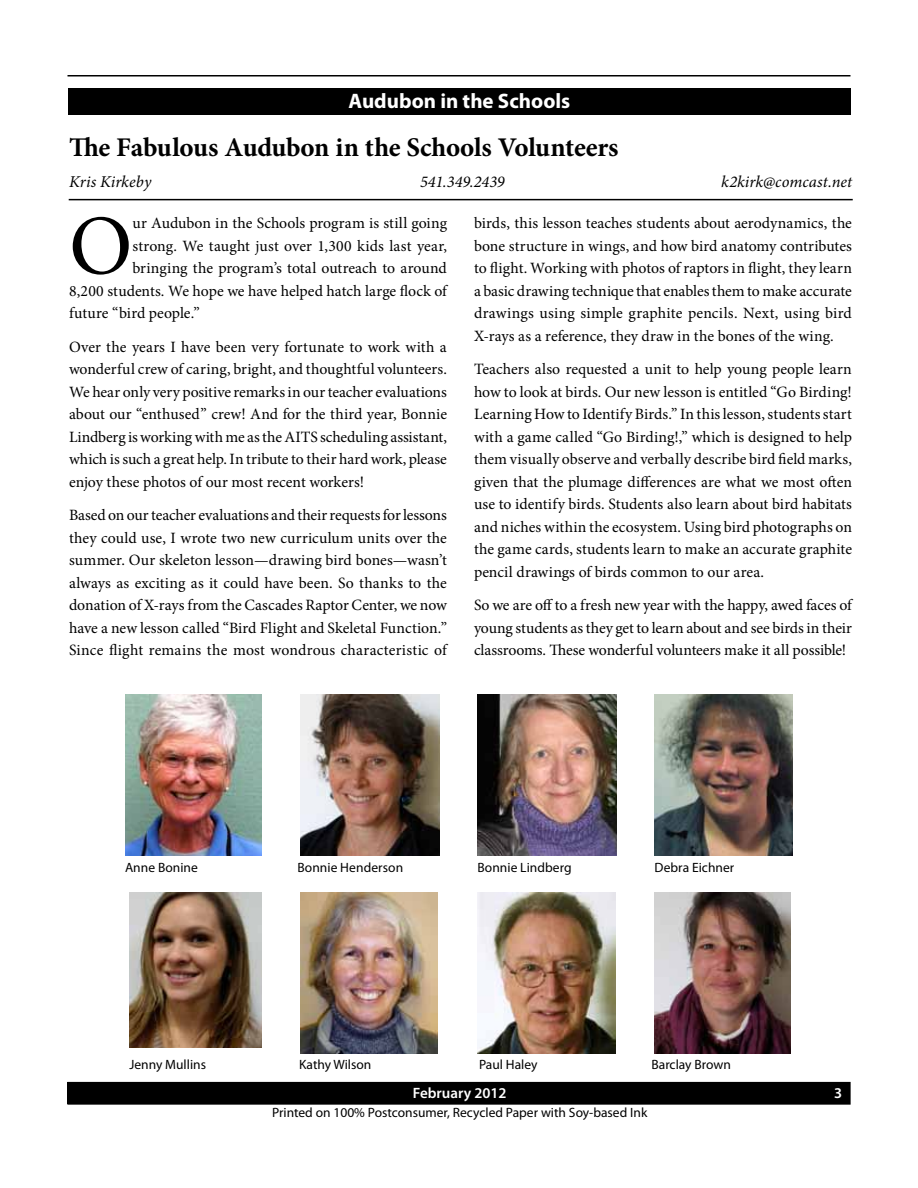
<style>
.page{position:relative;width:918px;height:1188px;background:#fff}
.page>*{position:absolute;margin:0;border:0;box-sizing:border-box;transform-origin:0 0}
.t1{font:85.05px "Minion Pro";color:#000}
.t2{font:700 27px "Minion Pro";letter-spacing:-.01em;color:#000}
.t3{font:700 21px "Myriad Pro";color:#fff}
.t4{font:italic 16.5px "Minion Pro";color:#000}
.t5{font:15.75px/22.5px "Minion Pro";color:#000;text-align:justify}
.t6{font:600 15px "Myriad Pro";color:#fff}
.t7{font:13.5px "Myriad Pro";color:#000}
</style>
<div class="page">
<hr style="left:68px;top:75px;width:782px;height:1px;background:#000">
<div style="left:68px;top:1082px;width:782px;height:22px;background:#000"></div>
<div style="left:68px;top:1082px;width:782px;height:23px;border:1px solid #000"></div>
<div style="left:68px;top:88px;width:783px;height:27px;background:#000"></div>
<hr style="left:69px;top:199px;width:784px;height:1px;background:#000">
<img style="left:125px;top:694px;width:137px;height:162px">
<img style="left:654px;top:892px;width:137px;height:161px">
<img style="left:301px;top:694px;width:138px;height:162px">
<img style="left:478px;top:694px;width:138px;height:162px">
<img style="left:655px;top:694px;width:137px;height:162px">
<img style="left:130px;top:892px;width:132px;height:156px">
<img style="left:301px;top:892px;width:137px;height:161px">
<img style="left:478px;top:892px;width:137px;height:161px">
<h3 class="t3" style="left:349px;top:88px;width:223px">Audubon in the Schools</h3>
<h2 class="t2" style="left:69px;top:128px;width:551px">The Fabulous Audubon in the Schools Volunteers</h2>
<p class="t4" style="left:69px;top:170px;width:84px">Kris Kirkeby</p>
<p class="t4" style="left:420px;top:170px;width:86px">541.349.2439</p>
<p class="t4" style="left:721px;top:170px;width:133px">k2kirk@comcast.net</p>
<h1 class="t1" style="left:69px;top:189px;width:65px">O</h1>
<p class="t5" style="left:132px;top:212px;width:316px">ur Audubon in the Schools program is still going</p>
<p class="t5" style="left:474px;top:212px;width:380px">birds, this lesson teaches students about aerodynamics, the bone structure in wings, and how bird anatomy contributes to flight. Working with photos of raptors in flight, they learn a basic drawing technique that enables them to make accurate drawings using simple graphite pencils. Next, using bird X-rays as a reference, they draw in the bones of the wing.</p>
<p class="t5" style="left:474px;top:358px;width:380px">Teachers also requested a unit to help young people learn how to look at birds. Our new lesson is entitled “Go Birding!<br>Learning How to Identify Birds.” In this lesson, students start with a game called “Go Birding!,” which is designed to help them visually observe and verbally describe bird field marks, given that the plumage differences are what we most often use to identify birds. Students also learn about bird habitats and niches within the ecosystem. Using bird photographs on the game cards, students learn to make an accurate graphite pencil drawings of birds common to our area.</p>
<p class="t5" style="left:474px;top:594px;width:380px">So we are off to a fresh new year with the happy, awed faces of young students as they get to learn about and see birds in their classrooms. These wonderful volunteers make it all possible!</p>
<p class="t5" style="left:132px;top:235px;width:316px">strong. We taught just over 1,300 kids last year,</p>
<p class="t5" style="left:132px;top:257px;width:316px">bringing the program’s total outreach to around</p>
<p class="t5" style="left:69px;top:280px;width:379px">8,200 students. We hope we have helped hatch large flock of</p>
<p class="t5" style="left:69px;top:302px;width:132px">future “bird people.”</p>
<p class="t5" style="left:69px;top:335px;width:380px">Over the years I have been very fortunate to work with a wonderful crew of caring, bright, and thoughtful volunteers.<br>We hear only very positive remarks in our teacher evaluations about our “enthused” crew! And for the third year, Bonnie Lindberg is working with me as the AITS scheduling assistant, which is such a great help. In tribute to their hard work, please enjoy these photos of our most recent workers!</p>
<p class="t5" style="left:69px;top:504px;width:380px">Based on our teacher evaluations and their requests for lessons they could use, I wrote two new curriculum units over the summer. Our skeleton lesson—drawing bird bones—wasn’t always as exciting as it could have been. So thanks to the donation of X-rays from the Cascades Raptor Center, we now have a new lesson called “Bird Flight and Skeletal Function.” Since flight remains the most wondrous characteristic of</p>
<p class="t7" style="left:125px;top:859px;width:74px">Anne Bonine</p>
<p class="t7" style="left:298px;top:859px;width:107px">Bonnie Henderson</p>
<p class="t7" style="left:478px;top:859px;width:96px">Bonnie Lindberg</p>
<p class="t7" style="left:655px;top:859px;width:81px">Debra Eichner</p>
<p class="t7" style="left:130px;top:1056px;width:78px">Jenny Mullins</p>
<p class="t7" style="left:299px;top:1056px;width:74px">Kathy Wilson</p>
<p class="t7" style="left:479px;top:1056px;width:60px">Paul Haley</p>
<p class="t7" style="left:652px;top:1056px;width:81px">Barclay Brown</p>
<p class="t6" style="left:413px;top:1084px;width:95px">February 2012</p>
<p class="t6" style="left:834px;top:1084px;width:10px">3</p>
<p class="t7" style="left:272px;top:1105px;width:377px">Printed on 100% Postconsumer, Recycled Paper with Soy-based Ink</p>
</div>
